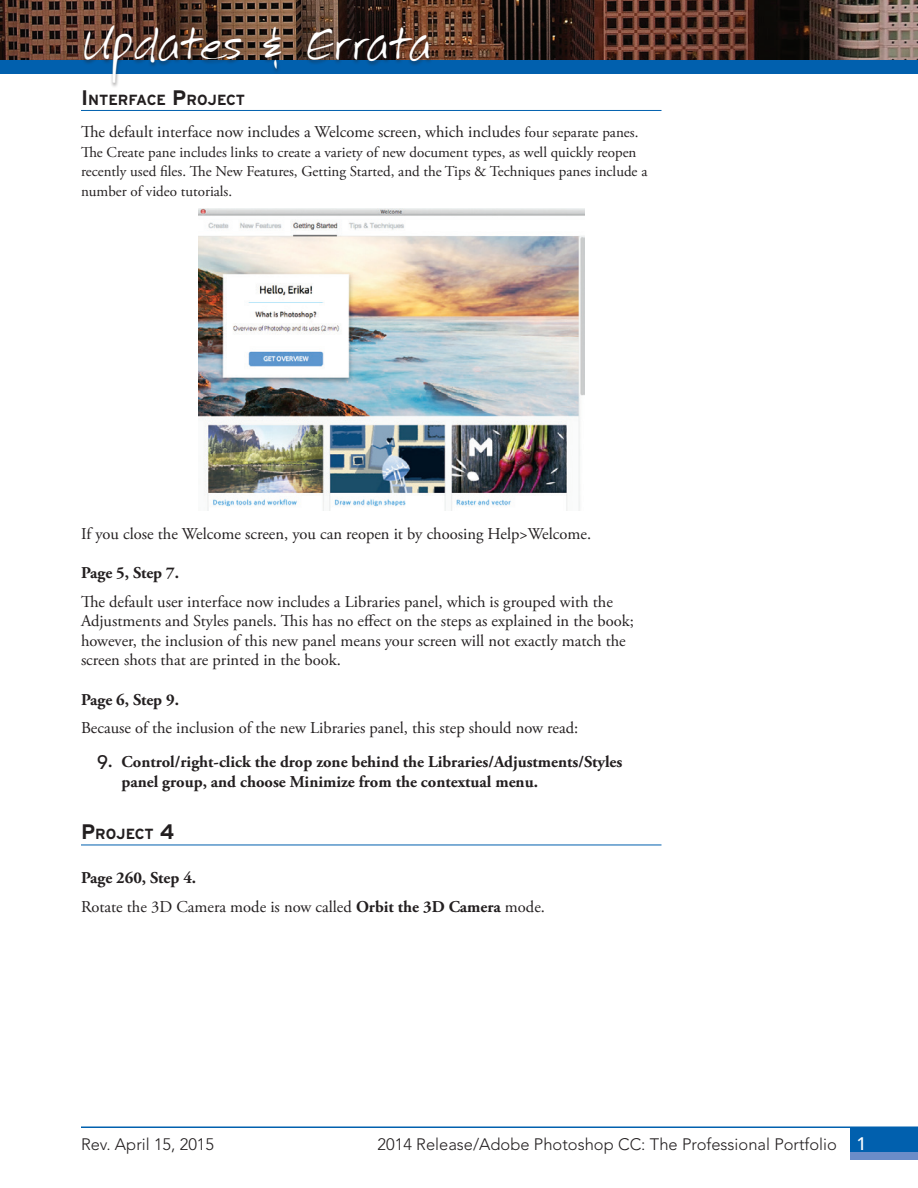
<style>
.page{position:relative;width:918px;height:1188px;background:#fff}
.page>*{position:absolute;margin:0;border:0;box-sizing:border-box;transform-origin:0 0}
.t1{font:45px "Victors Hand";letter-spacing:.02em;color:#fff}
.Errata_explanation{font:16.5px/19.5px "Adobe Garamond Pro";color:#231f20}
.Exercise_Step{font:700 16.5px/19.8px "Adobe Garamond Pro";color:#231f20}
.Page_number_right{font:300 16.5px "Avenir";color:#231f20}
.Errata_Page_Step_num{font:700 16.5px "Adobe Garamond Pro";color:#231f20}
.Footer_right{font:300 16.5px "Avenir";color:#231f20}
.Errata_explanation-2{font:15px/19.5px "Adobe Garamond Pro";color:#231f20}
.Exercise_Title{font:700 14.7px "Interstate";color:#231f20}
.s1{font-size:21px}
.s2{font-size:15px}
.s3{font-family:"Avenir";font-weight:500;font-size:19.5px}
.s4{font-weight:700}
.s5{font-weight:500;font-size:18px;color:#fff}
</style>
<div class="page">
<img style="left:0;top:0;width:918px;height:61px">
<div style="left:0;top:61px;width:918px;height:13px;background:#0160ae"></div>
<div style="left:82px;top:24px;width:352px;height:64px;background:#231f20;opacity:.5"></div>
<hr style="left:81px;top:1126px;width:837px;height:2px;background:#0160ae">
<div style="left:850px;top:1127px;width:68px;height:33px;background:#0160ae"></div>
<div style="left:850px;top:1152px;width:68px;height:8px;background:#6b8cc8"></div>
<hr style="left:81px;top:110px;width:581px;height:1px;background:#0160ae">
<hr style="left:81px;top:845px;width:581px;height:1px;background:#0160ae">
<img style="left:198px;top:208px;width:387px;height:303px">
<h1 class="t1" style="left:81px;top:18px;width:350px">Updates &amp; Errata</h1>
<p class="Exercise_Title" style="left:81px;top:91px;width:166px"><span class="s1">I</span>NTERFACE <span class="s1">P</span>ROJECT</p>
<p class="Errata_explanation" style="left:81px;top:123px;width:559px">The default interface now includes a Welcome screen, which includes <span class="s2">four separate panes.</span></p>
<p class="Errata_explanation-2" style="left:81px;top:143px;width:568px">The Create pane includes links to create a variety of new document types, as well quickly reopen recently used files. The New Features, Getting Started, and the Tips &amp; Techniques panes include a number of video tutorials.</p>
<p class="Errata_explanation" style="left:81px;top:524px;width:512px">If you close the Welcome screen, you can reopen it by choosing Help&gt;Welcome.</p>
<p class="Errata_Page_Step_num" style="left:81px;top:564px;width:100px">Page 5, Step 7.</p>
<p class="Errata_explanation" style="left:81px;top:592px;width:554px">The default user interface now includes a Libraries panel, which is grouped with the Adjustments and Styles panels. This has no effect on the steps as explained in the book; however, the inclusion of this new panel means your screen will not exactly match the screen shots that are printed in the book.</p>
<p class="Errata_Page_Step_num" style="left:81px;top:690px;width:100px">Page 6, Step 9.</p>
<p class="Errata_explanation" style="left:81px;top:719px;width:499px">Because of the inclusion of the new Libraries panel, this step should now read:</p>
<p class="Exercise_Step" style="left:122px;top:752px;width:502px;text-indent:-24px"><span class="s3">9</span>. Control/right-click the drop zone behind the Libraries/Adjustments/Styles panel group, and choose Minimize from the contextual menu.</p>
<p class="Exercise_Title" style="left:81px;top:826px;width:95px"><span class="s1">P</span>ROJECT <span class="s1">4</span></p>
<p class="Errata_Page_Step_num" style="left:81px;top:869px;width:117px">Page 260, Step 4.</p>
<p class="Errata_explanation" style="left:81px;top:897px;width:466px">Rotate the 3D Camera mode is now called <span class="s4">Orbit the 3D Camera</span> mode.</p>
<p class="Footer_right" style="left:81px;top:1134px;width:135px">Rev. April 15, 2015</p>
<p class="Page_number_right" style="left:378px;top:1134px;width:490px">2014 Release/Adobe Photoshop CC: The Professional Portfolio <span class="s5">1</span></p>
</div>
